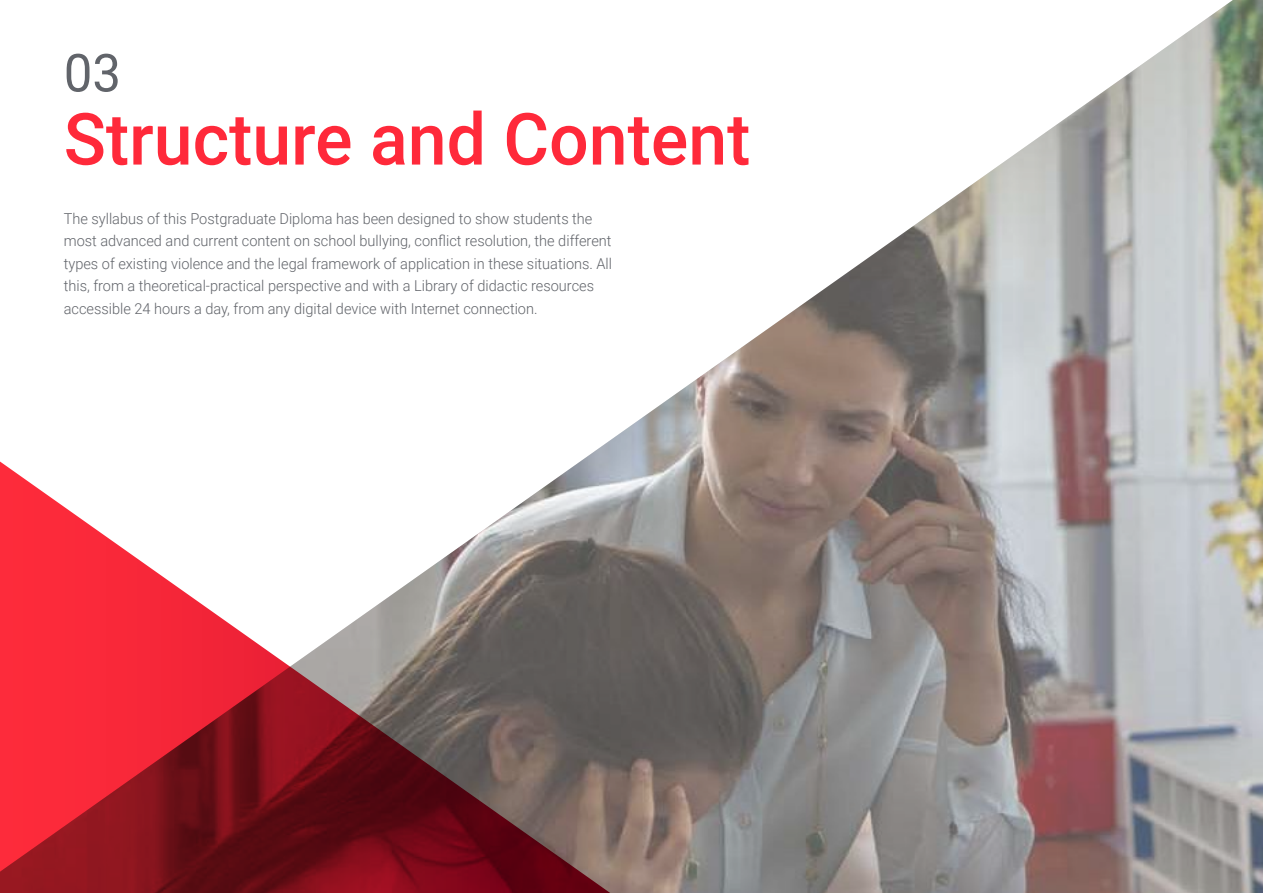
<style>
.page{position:relative;width:1263px;height:893px;background:#fff}
.page>*{position:absolute;margin:0;border:0;box-sizing:border-box;transform-origin:0 0}
.t1{font:500 72px "Roboto";color:#ff293a}
.t2{font:52.5px "Roboto";color:#61646a}
.t3{font:300 15px/22.5px "Roboto";color:#61646a}
</style>
<div class="page">
<img style="left:602px;top:0;width:661px;height:893px">
<svg style="left:0;top:446px;width:640px;height:447px"></svg>
<h2 class="t2" style="left:64px;top:36px;width:59px">03</h2>
<h1 class="t1" style="left:64px;top:89px;width:688px">Structure and Content</h1>
<p class="t3" style="left:64px;top:207px;width:550px">The syllabus of this Postgraduate Diploma has been designed to show students the most advanced and current content on school bullying, conflict resolution, the different types of existing violence and the legal framework of application in these situations. All this, from a theoretical-practical perspective and with a Library of didactic resources accessible 24 hours a day, from any digital device with Internet connection.</p>
</div>
